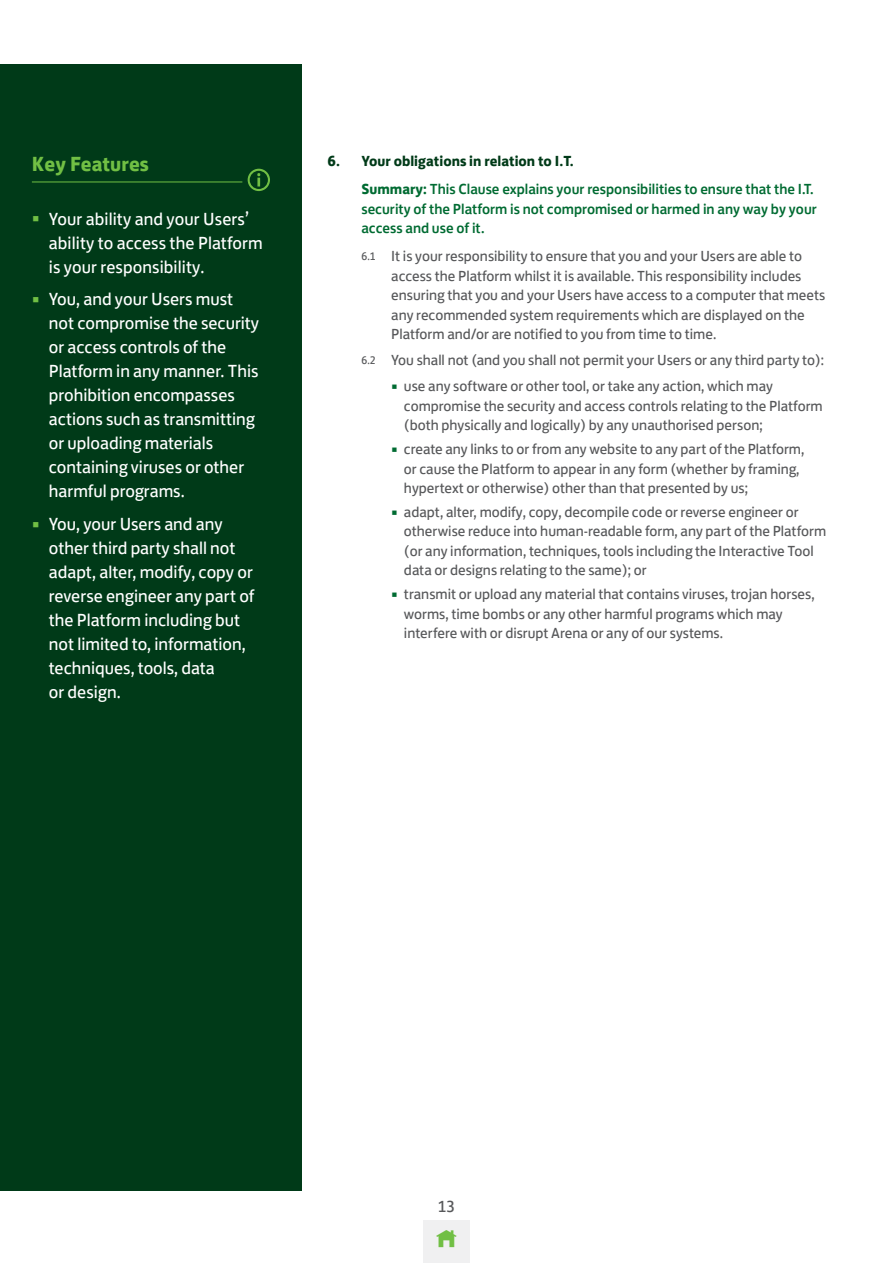
<style>
.page{position:relative;width:893px;height:1263px;background:#fff}
.page>*{position:absolute;margin:0;border:0;box-sizing:border-box;transform-origin:0 0}
.Key_Features_Header{font:700 21px "Lloyds Bank Jack";color:#71bf44}
.t1{font:18px/24px "Lloyds Bank Jack";color:#fff}
.t2{font:16.5px "Lloyds Bank Jack";color:#57585a}
.t3{font:15px/19.5px "Lloyds Bank Jack";color:#57585a}
.No_Bullet_Copy_Inset{font:500 15px/19.5px "Lloyds Bank Jack";color:#006b32}
.t4{font:700 15px "Lloyds Bank Jack";color:#003a18}
.s1{font-size:22.5px;color:#71bf44}
.s2{font-weight:700}
.s3{font-size:11.25px}
.s4{font-size:18.75px;color:#006b32}
</style>
<div class="page">
<div style="left:0;top:64px;width:302px;height:1127px;background:#003a18"></div>
<hr style="left:32px;top:182px;width:210px;height:1px;background:#71bf44">
<svg style="left:248px;top:169px;width:22px;height:22px"></svg>
<div style="left:423px;top:1220px;width:47px;height:43px;background:#f0f0f1"></div>
<p class="Key_Features_Header" style="left:32px;top:146px;width:118px">Key Features</p>
<p class="t1" style="left:49px;top:205px;width:215px;text-indent:-17px"><span class="s1">•</span> Your ability and your Users’ ability to access the Platform is your responsibility.</p>
<p class="t1" style="left:49px;top:286px;width:212px;text-indent:-17px"><span class="s1">•</span> You, and your Users must not compromise the security or access controls of the<br>Platform in any manner. This prohibition encompasses actions such as transmitting or uploading materials containing viruses or other harmful programs.</p>
<p class="t1" style="left:49px;top:510px;width:207px;text-indent:-17px"><span class="s1">•</span> You, your Users and any other third party shall not adapt, alter, modify, copy or reverse engineer any part of the Platform including but not limited to, information, techniques, tools, data<br>or design.</p>
<p class="t4" style="left:327px;top:149px;width:248px">6. Your obligations in relation to I.T.</p>
<p class="No_Bullet_Copy_Inset" style="left:361px;top:178px;width:457px"><span class="s2">Summary:</span> This Clause explains your responsibilities to ensure that the I.T. security of the Platform is not compromised or harmed in any way by your access and use of it.</p>
<p class="t3" style="left:391px;top:245px;width:436px;text-indent:-30px"><span class="s3">6.1</span> It is your responsibility to ensure that you and your Users are able to access the Platform whilst it is available. This responsibility includes ensuring that you and your Users have access to a computer that meets any recommended system requirements which are displayed on the Platform and/or are notified to you from time to time.</p>
<p class="t3" style="left:361px;top:349px;width:464px"><span class="s3">6.2</span> You shall not (and you shall not permit your Users or any third party to):</p>
<p class="t3" style="left:404px;top:375px;width:420px;text-indent:-13px"><span class="s4">•</span> use any software or other tool, or take any action, which may compromise the security and access controls relating to the Platform (both physically and logically) by any unauthorised person;</p>
<p class="t3" style="left:404px;top:438px;width:402px;text-indent:-13px"><span class="s4">•</span> create any links to or from any website to any part of the Platform, or cause the Platform to appear in any form (whether by framing, hypertext or otherwise) other than that presented by us;</p>
<p class="t3" style="left:404px;top:501px;width:424px;text-indent:-13px"><span class="s4">•</span> adapt, alter, modify, copy, decompile code or reverse engineer or otherwise reduce into human-readable form, any part of the Platform (or any information, techniques, tools including the Interactive Tool data or designs relating to the same); or</p>
<p class="t3" style="left:404px;top:583px;width:412px;text-indent:-13px"><span class="s4">•</span> transmit or upload any material that contains viruses, trojan horses, worms, time bombs or any other harmful programs which may interfere with or disrupt Arena or any of our systems.</p>
<p class="t2" style="left:438px;top:1193px;width:18px">13</p>
</div>
